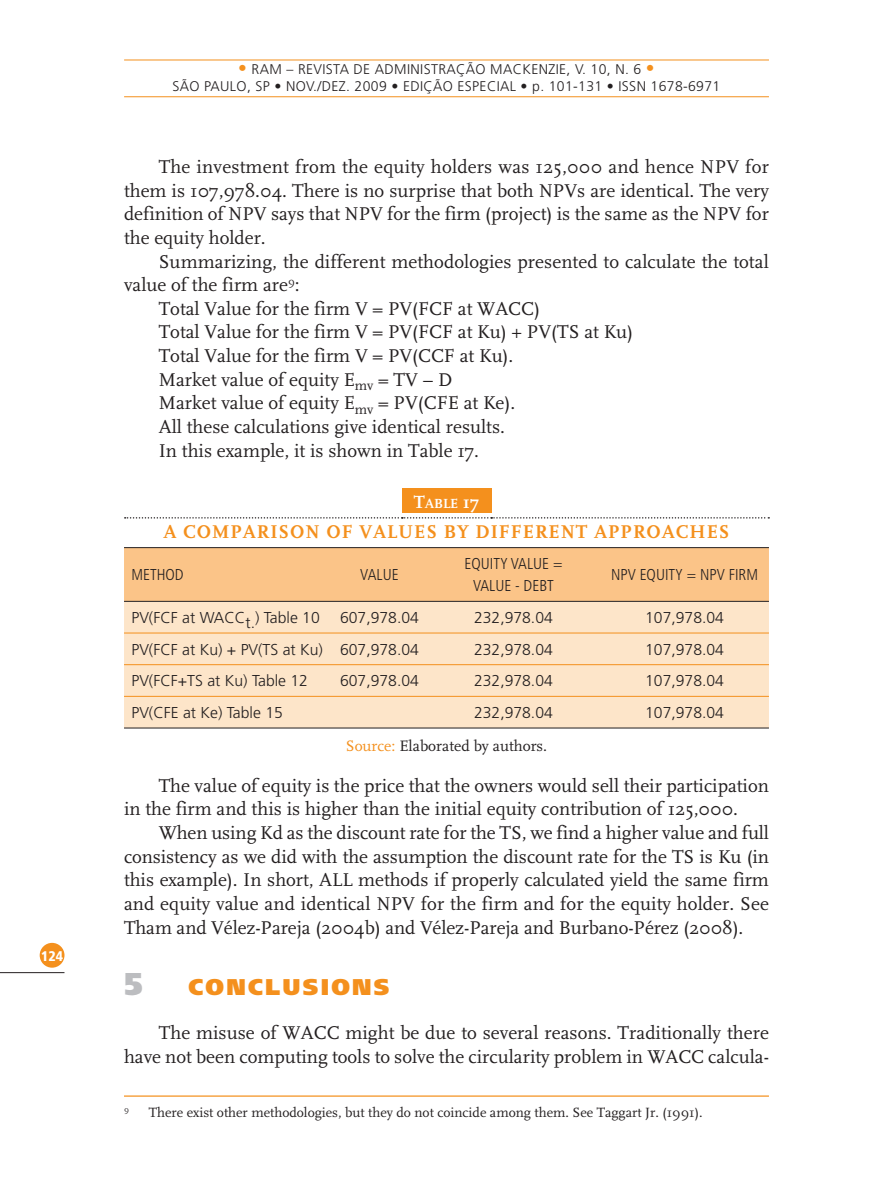
<style>
.page{position:relative;width:893px;height:1191px;background:#fff}
.page>*{position:absolute;margin:0;border:0;box-sizing:border-box;transform-origin:0 0}
.t1{font:900 31.5px "Frutiger";color:#bcbdc0}
.t2{font:900 22.75px "Frutiger";letter-spacing:.1em;color:#f4901d}
.t3{font:19.25px/23.6px "FF Scala";color:#231f20;text-align:justify}
.t4{font:700 19.25px "FF Scala";letter-spacing:.05em;color:#f4901d}
.t5{font:300 15.75px "Frutiger";color:#231f20}
.t6{font:300 condensed 15.75px/22.1px "Frutiger";color:#231f20;text-align:center}
.t7{font:15.75px "FF Scala";color:#231f20}
.t8{font:300 14px/16.8px "Frutiger";letter-spacing:.025em;color:#231f20;text-align:center}
.t9{font:14px "FF Scala";color:#231f20}
.t10{font:900 condensed 14px "Frutiger";color:#fff}
.t11{font:700 13.83px "FF Scala";color:#fff}
.t12{font:8.05px "FF Scala";color:#231f20}
.s1{font-size:17.5px;color:#f4901d}
.s2{font-size:18.38px}
.s3{color:#f4901d}
</style>
<div class="page">
<div style="left:40px;top:943px;width:24px;height:24px;background:#f4901d;border-radius:50%"></div>
<hr style="left:0;top:972px;width:64px;height:1px;background:#231f20">
<hr style="left:124px;top:96px;width:645px;height:1px;background:#f4901d">
<hr style="left:124px;top:60px;width:645px;height:1px;background:#f4901d">
<div style="left:402px;top:488px;width:89px;height:24px;background:#f4901d"></div>
<svg style="left:125px;top:517px;width:644px;height:1px"></svg>
<div style="left:124px;top:548px;width:645px;height:53px;background:#fbc488"></div>
<div style="left:124px;top:602px;width:645px;height:125px;background:#fde5c9"></div>
<hr style="left:124px;top:632px;width:645px;height:1px;background:#f4901d">
<hr style="left:124px;top:664px;width:645px;height:1px;background:#f4901d">
<hr style="left:124px;top:696px;width:645px;height:1px;background:#f4901d">
<hr style="left:124px;top:727px;width:645px;height:1px;background:#231f20">
<hr style="left:124px;top:547px;width:645px;height:1px;background:#231f20">
<hr style="left:124px;top:601px;width:645px;height:1px;background:#231f20">
<hr style="left:124px;top:1095px;width:645px;height:1px;background:#f4901d">
<p class="t10" style="left:41px;top:950px;width:23px">124</p>
<p class="t8" style="left:173px;top:62px;width:549px"><span class="s1">•</span> RAM – REVISTA DE ADMINISTRAÇÃO MACKENZIE, V. 10, N. 6 <span class="s1">•<br></span>SÃO PAULO, SP • NOV./DEZ. 2009 • EDIÇÃO ESPECIAL • p. 101-131 • ISSN 1678-6971</p>
<p class="t3" style="left:124px;top:157px;width:646px;text-indent:35px">The investment from the equity holders was 125,000 and hence NPV for them is 107,978.04. There is no surprise that both NPVs are identical. The very definition of NPV says that NPV for the firm (project) is the same as the NPV for the equity holder.</p>
<p class="t3" style="left:159px;top:251px;width:612px">Summarizing, the different methodologies presented to calculate the total</p>
<p class="t3" style="left:124px;top:275px;width:177px">value of the firm are<sup>9</sup>:</p>
<p class="t3" style="left:159px;top:298px;width:383px">Total Value for the firm V = PV(FCF at WACC)</p>
<p class="t3" style="left:159px;top:322px;width:476px">Total Value for the firm V = PV(FCF at Ku) + PV(TS at Ku)</p>
<p class="t3" style="left:159px;top:346px;width:356px">Total Value for the firm V = PV(CCF at Ku).</p>
<p class="t3" style="left:159px;top:369px;width:295px">Market value of equity E<sub>mv</sub> = TV – D</p>
<p class="t3" style="left:159px;top:393px;width:358px">Market value of equity E<sub>mv</sub> = PV(CFE at Ke).</p>
<p class="t3" style="left:159px;top:416px;width:348px">All these calculations give identical results.</p>
<p class="t3" style="left:159px;top:440px;width:322px">In this example, it is shown in Table 17.</p>
<p class="t11" style="left:414px;top:498px;width:67px"><span class="s2">T</span>ABLE <span class="s2">17</span></p>
<p class="t4" style="left:163px;top:524px;width:568px">A COMPARISON OF VALUES BY DIFFERENT APPROACHES</p>
<p class="t6" style="left:131px;top:565px;width:54px">METHOD</p>
<p class="t6" style="left:360px;top:565px;width:40px">VALUE</p>
<p class="t6" style="left:464px;top:554px;width:99px">EQUITY VALUE =<br>VALUE - DEBT</p>
<p class="t6" style="left:611px;top:565px;width:149px">NPV EQUITY = NPV FIRM</p>
<p class="t5" style="left:131px;top:611px;width:190px">PV(FCF at WACCt.) Table 10</p>
<p class="t5" style="left:340px;top:611px;width:80px">607,978.04</p>
<p class="t5" style="left:474px;top:611px;width:80px">232,978.04</p>
<p class="t5" style="left:645px;top:611px;width:80px">107,978.04</p>
<p class="t5" style="left:131px;top:643px;width:289px">PV(FCF at Ku) + PV(TS at Ku) 607,978.04</p>
<p class="t5" style="left:474px;top:643px;width:80px">232,978.04</p>
<p class="t5" style="left:645px;top:643px;width:80px">107,978.04</p>
<p class="t5" style="left:131px;top:674px;width:178px">PV(FCF+TS at Ku) Table 12</p>
<p class="t5" style="left:340px;top:674px;width:80px">607,978.04</p>
<p class="t5" style="left:474px;top:674px;width:80px">232,978.04</p>
<p class="t5" style="left:645px;top:674px;width:80px">107,978.04</p>
<p class="t5" style="left:131px;top:706px;width:153px">PV(CFE at Ke) Table 15</p>
<p class="t5" style="left:474px;top:706px;width:80px">232,978.04</p>
<p class="t5" style="left:645px;top:706px;width:80px">107,978.04</p>
<p class="t7" style="left:346px;top:739px;width:203px"><span class="s3">Source:</span> Elaborated by authors.</p>
<p class="t3" style="left:124px;top:775px;width:646px;text-indent:35px">The value of equity is the price that the owners would sell their participation in the firm and this is higher than the initial equity contribution of 125,000.</p>
<p class="t3" style="left:124px;top:822px;width:646px;text-indent:35px">When using Kd as the discount rate for the TS, we find a higher value and full consistency as we did with the assumption the discount rate for the TS is Ku (in this example). In short, ALL methods if properly calculated yield the same firm and equity value and identical NPV for the firm and for the equity holder. See Tham and Vélez-Pareja (2004b) and Vélez-Pareja and Burbano-Pérez (2008).</p>
<h1 class="t1" style="left:124px;top:971px;width:20px">5</h1>
<p class="t2" style="left:189px;top:978px;width:202px">CONCLUSIONS</p>
<p class="t3" style="left:124px;top:1022px;width:646px;line-height:24.2px;text-align:right">The misuse of WACC might be due to several reasons. Traditionally there have not been computing tools to solve the circularity problem in WACC calcula-</p>
<p class="t12" style="left:124px;top:1106px;width:6px">9</p>
<p class="t9" style="left:149px;top:1106px;width:555px">There exist other methodologies, but they do not coincide among them. See Taggart Jr. (1991).</p>
</div>
